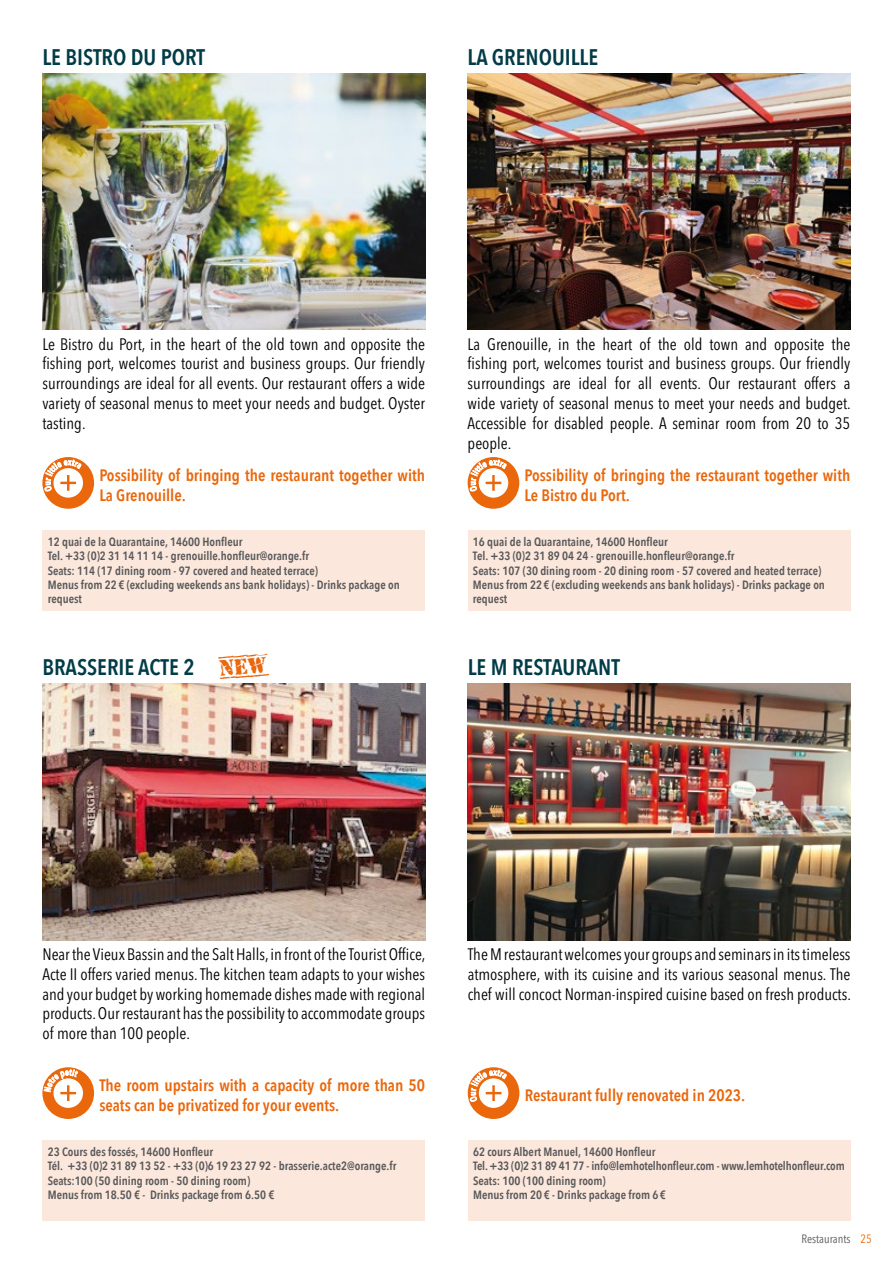
<style>
.page{position:relative;width:893px;height:1263px;background:#fff}
.page>*{position:absolute;margin:0;border:0;box-sizing:border-box;transform-origin:0 0}
.t1{font:600 22.5px "Avenir Next Condensed";color:#003c47}
.t2{font:condensed 16.5px/19.8px "Avenir Next LT Pro";color:#000;text-align:justify}
.t3{font:600 16.5px/19.8px "Avenir Next Condensed";color:#ea670c}
.t4{font:600 12px/14.4px "Avenir Next Condensed";color:#58585a}
.t5{font:condensed 12px "Avenir Next LT Pro";color:#58585a}
.s1{color:#ea670c}
</style>
<div class="page">
<img style="left:468px;top:684px;width:382px;height:256px">
<div style="left:468px;top:1140px;width:382px;height:80px;background:#fbe7db"></div>
<div style="left:468px;top:1067px;width:51px;height:52px;background:#ea670c;border-radius:50%"></div>
<div style="left:479px;top:1078px;width:29px;height:30px;background:#fff;border-radius:50%"></div>
<img style="left:42px;top:74px;width:383px;height:256px">
<div style="left:42px;top:530px;width:383px;height:80px;background:#fbe7db"></div>
<div style="left:42px;top:457px;width:52px;height:52px;background:#ea670c;border-radius:50%"></div>
<svg style="left:53px;top:468px;width:30px;height:30px"></svg>
<img style="left:468px;top:74px;width:382px;height:256px">
<div style="left:468px;top:530px;width:382px;height:80px;background:#fbe7db"></div>
<div style="left:468px;top:457px;width:51px;height:52px;background:#ea670c;border-radius:50%"></div>
<svg style="left:479px;top:468px;width:29px;height:30px"></svg>
<img style="left:42px;top:684px;width:383px;height:256px">
<div style="left:42px;top:1140px;width:383px;height:80px;background:#fbe7db"></div>
<div style="left:42px;top:1067px;width:52px;height:52px;background:#ea670c;border-radius:50%"></div>
<div style="left:53px;top:1078px;width:30px;height:30px;background:#fff;border-radius:50%"></div>
<svg style="left:470px;top:1070px;width:37px;height:32px"></svg>
<svg style="left:44px;top:460px;width:37px;height:32px"></svg>
<svg style="left:470px;top:460px;width:37px;height:32px"></svg>
<svg style="left:44px;top:1070px;width:34px;height:31px"></svg>
<h1 class="t1" style="left:42px;top:38px;width:164px">LE BISTRO DU PORT</h1>
<h1 class="t1" style="left:468px;top:38px;width:132px">LA GRENOUILLE</h1>
<p class="t2" style="left:42px;top:334px;width:384px">Le Bistro du Port, in the heart of the old town and opposite the fishing port, welcomes tourist and business groups. Our friendly surroundings are ideal for all events. Our restaurant offers a wide variety of seasonal menus to meet your needs and budget. Oyster tasting.</p>
<p class="t3" style="left:99px;top:465px;width:327px">Possibility of bringing the restaurant together with<br>La Grenouille.</p>
<p class="t4" style="left:48px;top:534px;width:354px">12 quai de la Quarantaine, 14600 Honfleur<br>Tel. +33 (0)2 31 14 11 14 - grenouille.honfleur@orange.fr<br>Seats: 114 (17 dining room - 97 covered and heated terrace)<br>Menus from 22 € (excluding weekends ans bank holidays) - Drinks package on request</p>
<h1 class="t1" style="left:42px;top:648px;width:154px">BRASSERIE ACTE 2</h1>
<p class="t2" style="left:468px;top:334px;width:385px">La Grenouille, in the heart of the old town and opposite the fishing port, welcomes tourist and business groups. Our friendly surroundings are ideal for all events. Our restaurant offers a wide variety of seasonal menus to meet your needs and budget.<br>Accessible for disabled people. A seminar room from 20 to 35 people.</p>
<p class="t3" style="left:525px;top:465px;width:327px">Possibility of bringing the restaurant together with<br>Le Bistro du Port.</p>
<p class="t4" style="left:473px;top:534px;width:354px">16 quai de la Quarantaine, 14600 Honfleur<br>Tel. +33 (0)2 31 89 04 24 - grenouille.honfleur@orange.fr<br>Seats: 107 (30 dining room - 20 dining room - 57 covered and heated terrace)<br>Menus from 22 € (excluding weekends ans bank holidays) - Drinks package on request</p>
<h1 class="t1" style="left:468px;top:648px;width:154px">LE M RESTAURANT</h1>
<p class="t2" style="left:42px;top:944px;width:385px">Near the Vieux Bassin and the Salt Halls, in front of the Tourist Office, Acte II offers varied menus. The kitchen team adapts to your wishes and your budget by working homemade dishes made with regional products. Our restaurant has the possibility to accommodate groups of more than 100 people.</p>
<p class="t3" style="left:99px;top:1075px;width:327px">The room upstairs with a capacity of more than 50 seats can be privatized for your events.</p>
<p class="t4" style="left:48px;top:1144px;width:350px">23 Cours des fossés, 14600 Honfleur<br>Tél. +33 (0)2 31 89 13 52 - +33 (0)6 19 23 27 92 - brasserie.acte2@orange.fr Seats:100 (50 dining room - 50 dining room)<br>Menus from 18.50 € - Drinks package from 6.50 €</p>
<p class="t2" style="left:468px;top:944px;width:385px">The M restaurant welcomes your groups and seminars in its timeless atmosphere, with its cuisine and its various seasonal menus. The chef will concoct Norman-inspired cuisine based on fresh products.</p>
<p class="t3" style="left:525px;top:1085px;width:222px">Restaurant fully renovated in 2023.</p>
<p class="t4" style="left:473px;top:1144px;width:373px">62 cours Albert Manuel, 14600 Honfleur<br>Tel. +33 (0)2 31 89 41 77 - info@lemhotelhonfleur.com - www.lemhotelhonfleur.com Seats: 100 (100 dining room)<br>Menus from 20 € - Drinks package from 6 €</p>
<p class="t5" style="left:801px;top:1232px;width:72px">Restaurants <span class="s1">25</span></p>
</div>
